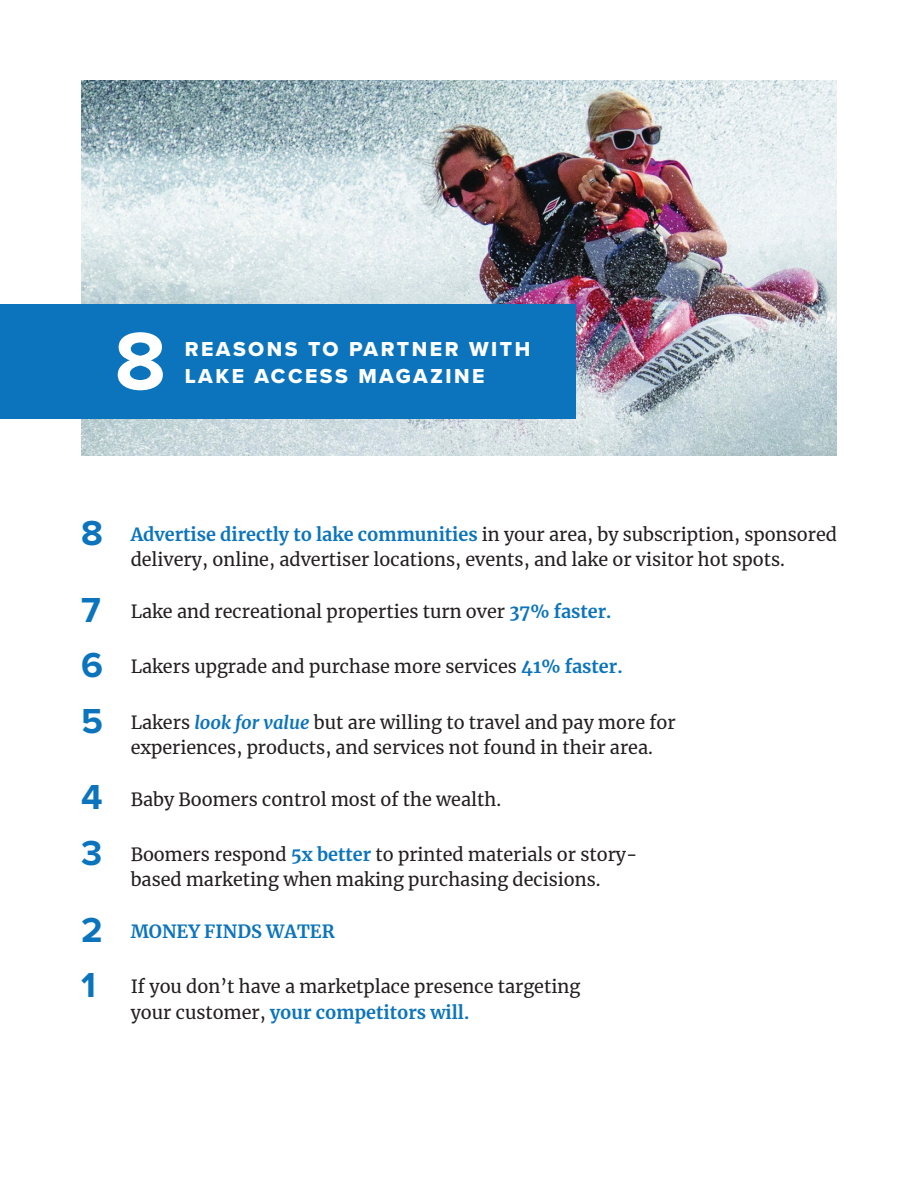
<style>
.page{position:relative;width:918px;height:1188px;background:#fff}
.page>*{position:absolute;margin:0;border:0;box-sizing:border-box;transform-origin:0 0}
.t1{font:21px/27px "Proxima Nova Extrabld";letter-spacing:.12em;color:#fff}
.t2{font:18px/25.5px "Merriweather";color:#231f20}
.t3{font:700 18px "Merriweather";color:#0c74bc}
.s1{font-family:"Proxima Nova";font-weight:700;font-size:36px;color:#0c74bc}
.s2{font-weight:700;color:#0c74bc}
.s3{font-weight:700;font-style:italic;color:#0c74bc}
.s4{font-family:"Proxima Nova";font-size:36px}
</style>
<div class="page">
<img style="left:81px;top:80px;width:756px;height:376px">
<div style="left:0;top:304px;width:576px;height:114px;background:#0c74bc"></div>
<svg style="left:118px;top:332px;width:45px;height:58px"></svg>
<p class="t1" style="left:185px;top:335px;width:347px">REASONS TO PARTNER WITH<br>LAKE ACCESS MAGAZINE</p>
<p class="t2" style="left:81px;top:521px;width:757px;text-align:center"><span class="s1">8</span> <span class="s2">Advertise directly to lake communities</span> in your area, by subscription, sponsored delivery, online, advertiser locations, events, and lake or visitor hot spots.</p>
<p class="t2" style="left:81px;top:598px;width:532px"><span class="s1">7</span> Lake and recreational properties turn over <span class="s2">37% faster.</span></p>
<p class="t2" style="left:81px;top:653px;width:543px"><span class="s1">6</span> Lakers upgrade and purchase more services <span class="s2">41% faster.</span></p>
<p class="t2" style="left:131px;top:709px;width:547px;text-indent:-50px"><span class="s1">5</span> Lakers <span class="s3">look for value</span> but are willing to travel and pay more for experiences, products, and services not found in their area.</p>
<p class="t2" style="left:81px;top:786px;width:422px"><span class="s1">4</span> Baby Boomers control most of the wealth.</p>
<p class="t2" style="left:131px;top:841px;width:508px;text-indent:-50px"><span class="s1">3</span> Boomers respond <span class="s2">5x better</span> to printed materials or story&shy;based marketing when making purchasing decisions.</p>
<p class="t3" style="left:81px;top:919px;width:255px"><span class="s4">2</span> MONEY FINDS WATER</p>
<p class="t2" style="left:131px;top:974px;width:451px;text-indent:-50px"><span class="s1">1</span> If you don’t have a marketplace presence targeting your customer, <span class="s2">your competitors will.</span></p>
</div>
